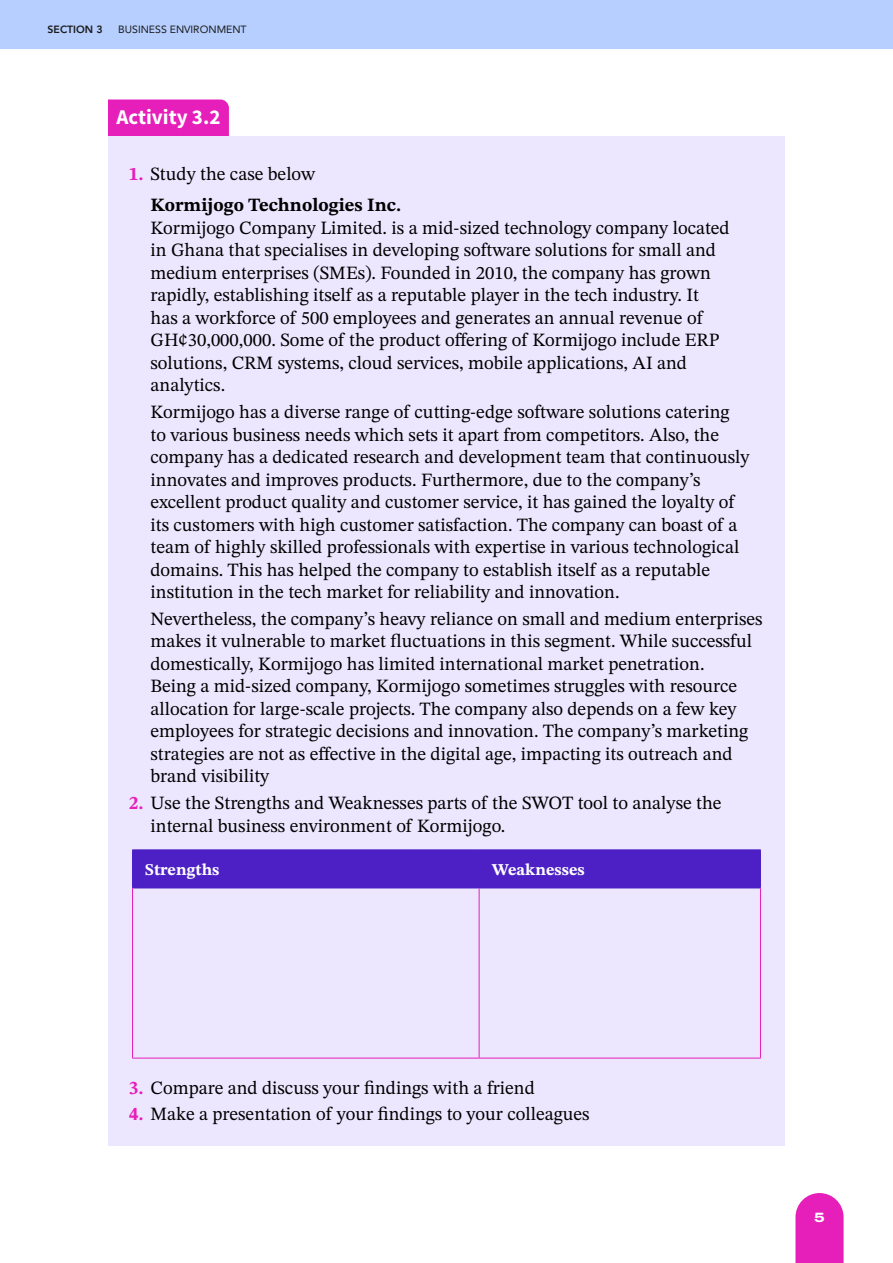
<style>
.page{position:relative;width:893px;height:1263px;background:#fff}
.page>*{position:absolute;margin:0;border:0;box-sizing:border-box;transform-origin:0 0}
.t1{font:700 21px "Source Sans Pro";color:#fff}
.t2{font:18.75px/22.5px "STIX Two Text";color:#000}
.t3{font:700 18.75px/31px "STIX Two Text";color:#000}
.t4{font:700 16.5px "STIX Two Text";color:#fff}
.t5{font:800 13.5px "Archivo Expanded";color:#fff}
.t6{font:10.5px "Avenir";color:#1a1a1a}
.t7{font:800 10.5px "Avenir";color:#1a1a1a}
.s1{color:#e61eba}
.s2{font-weight:400}
.s3{font-weight:700;color:#e61eba}
</style>
<div class="page">
<div style="left:0;top:0;width:893px;height:49px;background:#b7cfff"></div>
<svg style="left:795px;top:1193px;width:49px;height:70px;background:#e832c0"></svg>
<div style="left:108px;top:99px;width:121px;height:38px;background:#e61eba"></div>
<div style="left:108px;top:137px;width:677px;height:69px;background:#ece7fe"></div>
<div style="left:108px;top:190px;width:677px;height:227px;background:#ece7fe"></div>
<div style="left:108px;top:374px;width:677px;height:250px;background:#ece7fe"></div>
<div style="left:108px;top:581px;width:677px;height:227px;background:#ece7fe"></div>
<div style="left:108px;top:765px;width:677px;height:92px;background:#ece7fe"></div>
<div style="left:108px;top:819px;width:677px;height:265px;background:#ece7fe"></div>
<div style="left:108px;top:1077px;width:677px;height:69px;background:#ece7fe"></div>
<div style="left:133px;top:850px;width:627px;height:37px;background:#4c20c5"></div>
<hr style="left:132px;top:849px;width:347px;height:1px;background:#4c20c5">
<hr style="left:132px;top:850px;width:1px;height:37px;background:#4c20c5">
<hr style="left:479px;top:849px;width:282px;height:1px;background:#4c20c5">
<hr style="left:479px;top:850px;width:1px;height:37px;background:#4c20c5">
<hr style="left:760px;top:850px;width:1px;height:37px;background:#4c20c5">
<hr style="left:132px;top:887px;width:347px;height:1px;background:#4c20c5">
<hr style="left:479px;top:887px;width:282px;height:1px;background:#4c20c5">
<hr style="left:132px;top:888px;width:1px;height:170px;background:#e61eba">
<hr style="left:479px;top:888px;width:1px;height:170px;background:#e61eba">
<hr style="left:760px;top:888px;width:1px;height:170px;background:#e61eba">
<hr style="left:132px;top:1058px;width:347px;height:1px;background:#e61eba">
<hr style="left:479px;top:1058px;width:282px;height:1px;background:#e61eba">
<p class="t7" style="left:48px;top:21px;width:57px">SECTION 3</p>
<p class="t6" style="left:118px;top:21px;width:130px">BUSINESS ENVIRONMENT</p>
<p class="t1" style="left:117px;top:103px;width:105px">Activity 3.2</p>
<p class="t3" style="left:151px;top:159px;width:252px;text-indent:-21px"><span class="s1">1.</span> <span class="s2">Study the case below<br></span>Kormijogo Technologies Inc.</p>
<p class="t2" style="left:151px;top:216px;width:581px">Kormijogo Company Limited. is a mid-sized technology company located in Ghana that specialises in developing software solutions for small and medium enterprises (SMEs). Founded in 2010, the company has grown rapidly, establishing itself as a reputable player in the tech industry. It has a workforce of 500 employees and generates an annual revenue of GH¢30,000,000. Some of the product offering of Kormijogo include ERP solutions, CRM systems, cloud services, mobile applications, AI and analytics.</p>
<p class="t2" style="left:151px;top:400px;width:600px">Kormijogo has a diverse range of cutting-edge software solutions catering to various business needs which sets it apart from competitors. Also, the company has a dedicated research and development team that continuously innovates and improves products. Furthermore, due to the company’s excellent product quality and customer service, it has gained the loyalty of its customers with high customer satisfaction. The company can boast of a team of highly skilled professionals with expertise in various technological domains. This has helped the company to establish itself as a reputable institution in the tech market for reliability and innovation.</p>
<p class="t2" style="left:151px;top:607px;width:614px">Nevertheless, the company’s heavy reliance on small and medium enterprises makes it vulnerable to market fluctuations in this segment. While successful domestically, Kormijogo has limited international market penetration.<br>Being a mid-sized company, Kormijogo sometimes struggles with resource allocation for large-scale projects. The company also depends on a few key employees for strategic decisions and innovation. The company’s marketing strategies are not as effective in the digital age, impacting its outreach and brand visibility</p>
<p class="t2" style="left:151px;top:791px;width:573px;text-indent:-21px"><span class="s3">2.</span> Use the Strengths and Weaknesses parts of the SWOT tool to analyse the internal business environment of Kormijogo.</p>
<p class="t4" style="left:145px;top:858px;width:76px">Strengths</p>
<p class="t4" style="left:492px;top:858px;width:94px">Weaknesses</p>
<p class="t2" style="left:129px;top:1076px;width:407px"><span class="s3">3.</span> Compare and discuss your findings with a friend</p>
<p class="t2" style="left:129px;top:1103px;width:462px"><span class="s3">4.</span> Make a presentation of your findings to your colleagues</p>
<p class="t5" style="left:814px;top:1207px;width:12px">5</p>
</div>
